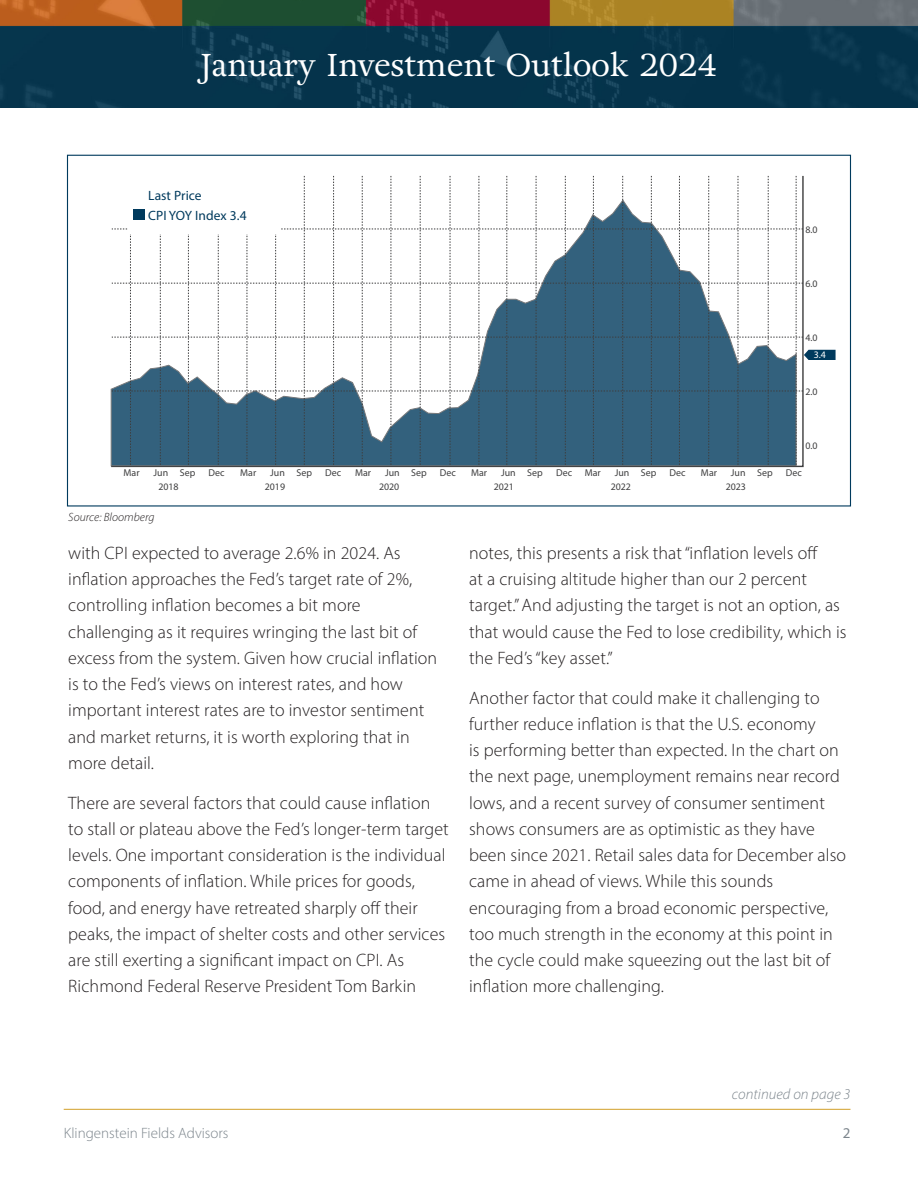
<style>
.page{position:relative;width:918px;height:1188px;background:#fff}
.page>*{position:absolute;margin:0;border:0;box-sizing:border-box;transform-origin:0 0}
.t1{font:31.5px "Adriane Text";color:#fff}
.copy{font:300 18px/26.2px "Myriad Pro";letter-spacing:.005em;color:#231f20}
.t2{font:300 15px "Myriad Pro";color:#7c858c}
.copy-2{font:italic 300 15px "Myriad Pro";letter-spacing:.005em;color:#7c858c}
.t3{font:15px "Myriad Pro";color:#7c858c}
.copy-3{font:13.5px "Myriad Pro";letter-spacing:.005em;color:#003a5d}
.copy-4{font:italic 300 12px "Myriad Pro";letter-spacing:.005em;color:#231f20}
.t4{font:9.9px/13.2px "Myriad Pro";color:#3e3e3f}
.t5{font:9.9px "Myriad Pro";color:#fff}
</style>
<div class="page">
<hr style="left:64px;top:1109px;width:787px;height:1px;background:#d2a028">
<img style="left:0;top:0;width:918px;height:108px">
<svg style="left:112px;top:176px;width:724px;height:290px"></svg>
<div style="left:128px;top:176px;width:152px;height:58px;background:#fff"></div>
<div style="left:133px;top:209px;width:12px;height:11px;background:#003a5d"></div>
<h1 class="t1" style="left:201px;top:43px;width:518px">January Investment Outlook 2024</h1>
<p class="copy-3" style="left:148px;top:187px;width:55px">Last Price</p>
<p class="copy-3" style="left:148px;top:207px;width:100px">CPI YOY Index 3.4</p>
<p class="t4" style="left:805px;top:223px;width:14px">8.0</p>
<p class="t4" style="left:805px;top:277px;width:14px">6.0</p>
<p class="t4" style="left:805px;top:330px;width:14px">4.0</p>
<p class="t5" style="left:814px;top:349px;width:14px">3.4</p>
<p class="t4" style="left:805px;top:385px;width:14px">2.0</p>
<p class="t4" style="left:805px;top:439px;width:14px">0.0</p>
<p class="t4" style="left:180px;top:466px;width:17px">Sep</p>
<p class="t4" style="left:209px;top:466px;width:18px">Dec</p>
<p class="t4" style="left:240px;top:466px;width:18px">Mar</p>
<p class="t4" style="left:270px;top:466px;width:43px">Jun Sep</p>
<p class="t4" style="left:325px;top:466px;width:18px">Dec</p>
<p class="t4" style="left:355px;top:466px;width:18px">Mar</p>
<p class="t4" style="left:385px;top:466px;width:43px">Jun Sep</p>
<p class="t4" style="left:440px;top:466px;width:18px">Dec</p>
<p class="t4" style="left:471px;top:466px;width:18px">Mar</p>
<p class="t4" style="left:501px;top:466px;width:43px">Jun Sep</p>
<p class="t4" style="left:556px;top:466px;width:18px">Dec</p>
<p class="t4" style="left:585px;top:466px;width:18px">Mar</p>
<p class="t4" style="left:615px;top:466px;width:43px">Jun Sep</p>
<p class="t4" style="left:670px;top:466px;width:18px">Dec</p>
<p class="t4" style="left:701px;top:466px;width:18px">Mar</p>
<p class="t4" style="left:731px;top:466px;width:43px">Jun Sep</p>
<p class="t4" style="left:786px;top:466px;width:18px">Dec</p>
<p class="t4" style="left:124px;top:466px;width:18px">Mar</p>
<p class="t4" style="left:158px;top:466px;width:22px;text-indent:-5px">Jun<br>2018</p>
<p class="t4" style="left:265px;top:479px;width:22px">2019</p>
<p class="t4" style="left:379px;top:479px;width:22px">2020</p>
<p class="t4" style="left:494px;top:479px;width:22px">2021</p>
<p class="t4" style="left:611px;top:479px;width:22px">2022</p>
<p class="t4" style="left:726px;top:479px;width:22px">2023</p>
<p class="copy-4" style="left:68px;top:510px;width:88px">Source: Bloomberg</p>
<p class="copy" style="left:68px;top:540px;width:370px">with CPI expected to average 2.6% in 2024. As inflation approaches the Fed’s target rate of 2%, controlling inflation becomes a bit more challenging as it requires wringing the last bit of excess from the system. Given how crucial inflation is to the Fed’s views on interest rates, and how important interest rates are to investor sentiment and market returns, it is worth exploring that in more detail.</p>
<p class="copy" style="left:68px;top:789px;width:382px">There are several factors that could cause inflation to stall or plateau above the Fed’s longer-term target levels. One important consideration is the individual components of inflation. While prices for goods, food, and energy have retreated sharply off their peaks, the impact of shelter costs and other services are still exerting a significant impact on CPI. As Richmond Federal Reserve President Tom Barkin</p>
<p class="copy" style="left:469px;top:540px;width:379px">notes, this presents a risk that “inflation levels off<br>at a cruising altitude higher than our 2 percent target.” And adjusting the target is not an option, as that would cause the Fed to lose credibility, which is the Fed’s “key asset.”</p>
<p class="copy" style="left:469px;top:684px;width:378px">Another factor that could make it challenging to further reduce inflation is that the U.S. economy<br>is performing better than expected. In the chart on the next page, unemployment remains near record lows, and a recent survey of consumer sentiment shows consumers are as optimistic as they have been since 2021. Retail sales data for December also came in ahead of views. While this sounds encouraging from a broad economic perspective, too much strength in the economy at this point in the cycle could make squeezing out the last bit of inflation more challenging.</p>
<p class="copy-2" style="left:732px;top:1085px;width:120px">continued on page 3</p>
<p class="t2" style="left:64px;top:1124px;width:166px">Klingenstein Fields Advisors</p>
<p class="t3" style="left:843px;top:1124px;width:9px">2</p>
</div>
